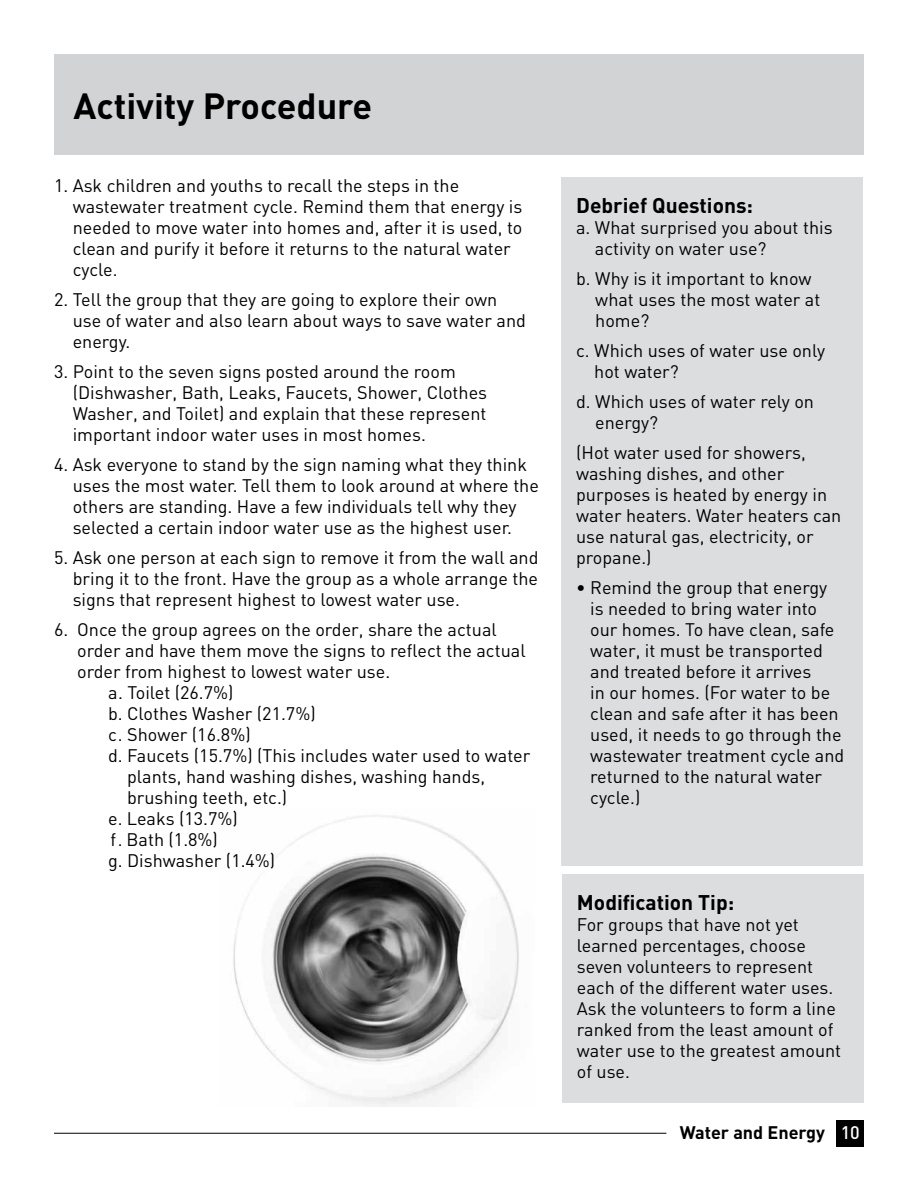
<style>
.page{position:relative;width:918px;height:1188px;background:#fff}
.page>*{position:absolute;margin:0;border:0;box-sizing:border-box;transform-origin:0 0}
.t1{font:700 36px "DIN";color:#000}
.t2{font:700 21px "DIN";color:#000}
.t3{font:18px/21px "DIN";color:#000}
.t4{font:700 18px "DIN";color:#000}
.s1{font-weight:500;color:#fff}
</style>
<div class="page">
<img style="left:233px;top:815px;width:286px;height:292px">
<div style="left:837px;top:1120px;width:27px;height:27px;background:#000"></div>
<hr style="left:54px;top:1133px;width:612px;height:1px;background:#000">
<div style="left:54px;top:54px;width:810px;height:100px;background:#d1d3d4"></div>
<div style="left:562px;top:177px;width:301px;height:689px;background:#dcddde"></div>
<div style="left:562px;top:874px;width:302px;height:229px;background:#dcddde"></div>
<h1 class="t1" style="left:73px;top:83px;width:300px">Activity Procedure</h1>
<p class="t3" style="left:73px;top:175px;width:451px;text-indent:-19px">1. Ask children and youths to recall the steps in the wastewater treatment cycle. Remind them that energy is needed to move water into homes and, after it is used, to clean and purify it before it returns to the natural water cycle.</p>
<p class="t3" style="left:73px;top:289px;width:455px;text-indent:-19px">2. Tell the group that they are going to explore their own use of water and also learn about ways to save water and energy.</p>
<p class="t3" style="left:73px;top:361px;width:416px;text-indent:-19px">3. Point to the seven signs posted around the room (Dishwasher, Bath, Leaks, Faucets, Shower, Clothes Washer, and Toilet) and explain that these represent important indoor water uses in most homes.</p>
<p class="t3" style="left:73px;top:454px;width:468px;text-indent:-19px">4. Ask everyone to stand by the sign naming what they think uses the most water. Tell them to look around at where the others are standing. Have a few individuals tell why they selected a certain indoor water use as the highest user.</p>
<p class="t3" style="left:73px;top:547px;width:467px;text-align:justify;text-indent:-19px">5. Ask one person at each sign to remove it from the wall and bring it to the front. Have the group as a whole arrange the signs that represent highest to lowest water use.</p>
<p class="t3" style="left:54px;top:619px;width:444px">6. Once the group agrees on the order, share the actual</p>
<p class="t3" style="left:77px;top:640px;width:450px">order and have them move the signs to reflect the actual</p>
<p class="t3" style="left:77px;top:661px;width:315px">order from highest to lowest water use.</p>
<p class="t3" style="left:108px;top:682px;width:127px">a. Toilet (26.7%)</p>
<p class="t3" style="left:108px;top:703px;width:209px">b. Clothes Washer (21.7%)</p>
<p class="t3" style="left:108px;top:724px;width:144px">c. Shower (16.8%)</p>
<p class="t3" style="left:108px;top:745px;width:424px">d. Faucets (15.7%) (This includes water used to water</p>
<p class="t3" style="left:127px;top:766px;width:360px">plants, hand washing dishes, washing hands,</p>
<p class="t3" style="left:127px;top:787px;width:162px">brushing teeth, etc.)</p>
<p class="t3" style="left:108px;top:808px;width:131px">e. Leaks (13.7%)</p>
<p class="t3" style="left:111px;top:829px;width:109px">f. Bath (1.8%)</p>
<p class="t3" style="left:108px;top:850px;width:169px">g. Dishwasher (1.4%)</p>
<p class="t2" style="left:576px;top:191px;width:178px">Debrief Questions:</p>
<p class="t3" style="left:595px;top:216px;width:239px;text-indent:-19px">a. What surprised you about this activity on water use?</p>
<p class="t3" style="left:595px;top:267px;width:227px;text-indent:-19px">b. Why is it important to know what uses the most water at home?</p>
<p class="t3" style="left:594px;top:339px;width:232px;text-indent:-18px">c. Which uses of water use only hot water?</p>
<p class="t3" style="left:595px;top:390px;width:220px;text-indent:-19px">d. Which uses of water rely on energy?</p>
<p class="t3" style="left:576px;top:442px;width:267px">(Hot water used for showers, washing dishes, and other purposes is heated by energy in water heaters. Water heaters can use natural gas, electricity, or propane.)</p>
<p class="t3" style="left:590px;top:577px;width:256px;text-indent:-14px">• Remind the group that energy is needed to bring water into our homes. To have clean, safe water, it must be transported and treated before it arrives<br>in our homes. (For water to be clean and safe after it has been used, it needs to go through the wastewater treatment cycle and returned to the natural water cycle.)</p>
<p class="t2" style="left:577px;top:889px;width:159px">Modification Tip:</p>
<p class="t3" style="left:577px;top:914px;width:266px">For groups that have not yet learned percentages, choose seven volunteers to represent each of the different water uses.<br>Ask the volunteers to form a line ranked from the least amount of water use to the greatest amount of use.</p>
<p class="t4" style="left:680px;top:1121px;width:181px">Water and Energy <span class="s1">10</span></p>
</div>
